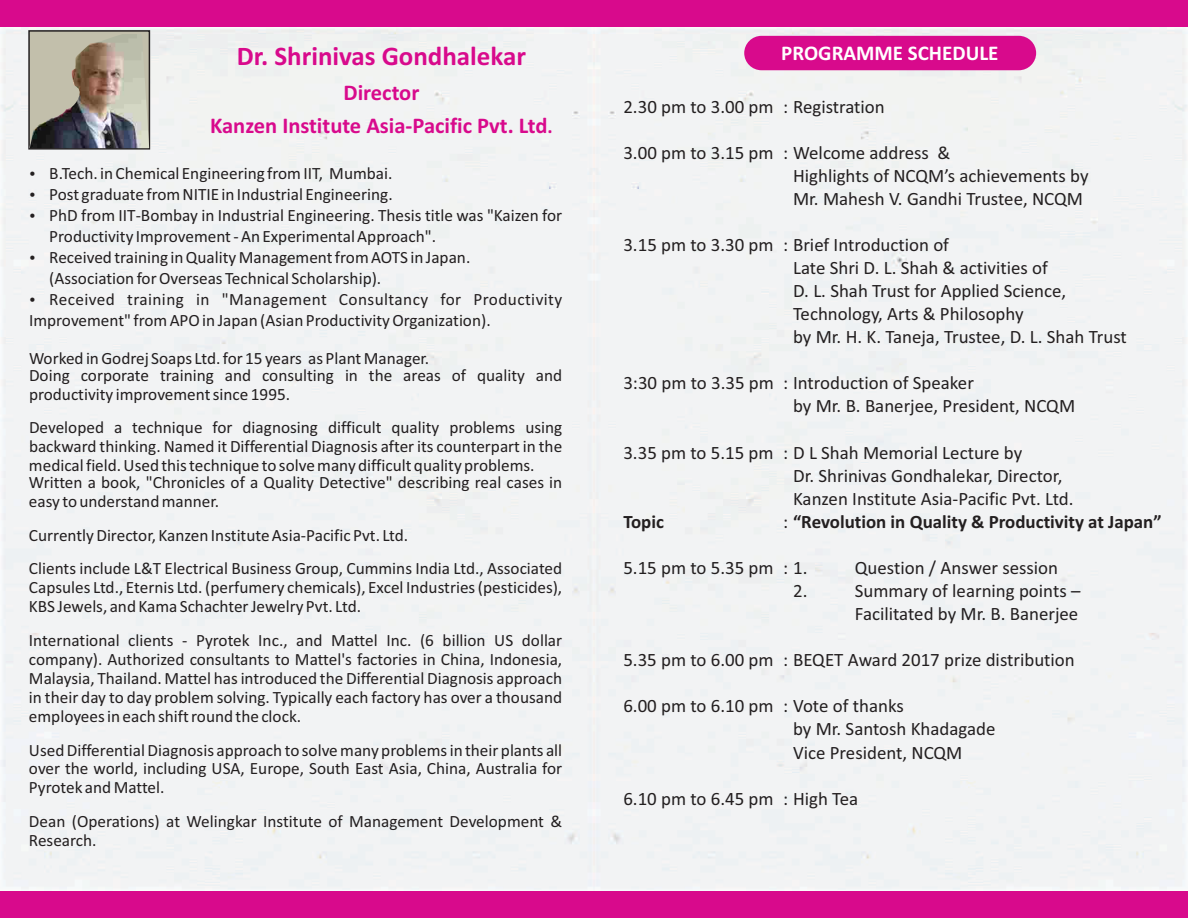
<style>
.page{position:relative;width:1188px;height:918px;background:#fff}
.page>*{position:absolute;margin:0;border:0;box-sizing:border-box;transform-origin:0 0}
.t1{font:700 27px "Calibri";color:#d80a8c}
.t2{font:700 22.5px/33px "Calibri";color:#d80a8c;text-align:center}
.t3{font:700 21px "Calibri";color:#fff}
.t4{font:18.9px/23.1px "Calibri";color:#231f20}
.t5{font:700 18.9px "Calibri";color:#231f20}
.t6{font:17.25px/18.9px "Calibri";color:#231f20}
.s1{font-size:19.5px}
.s2{font-weight:400}
</style>
<div class="page">
<div style="left:0;top:0;width:594px;height:27px;background:#d80a8c"></div>
<div style="left:0;top:891px;width:594px;height:27px;background:#d80a8c"></div>
<div style="left:0;top:27px;width:1188px;height:863px;background:#f2f3f4"></div>
<div style="left:594px;top:0;width:594px;height:27px;background:#d80a8c"></div>
<div style="left:594px;top:891px;width:594px;height:27px;background:#d80a8c"></div>
<div style="left:744px;top:36px;width:292px;height:34px;background:#d80a8c;border-radius:17px"></div>
<svg style="left:28px;top:29px;width:123px;height:121px"></svg>
<img style="left:29px;top:35px;width:120px;height:113px">
<h1 class="t1" style="left:237px;top:45px;width:291px">Dr. Shrinivas Gondhalekar</h1>
<h2 class="t2" style="left:210px;top:78px;width:344px">Director<br>Kanzen Institute Asia‐Pacific Pvt. Ltd<span class="s1">.</span></h2>
<p class="t6" style="left:29px;top:165px;width:365px">• B.Tech. in Chemical Engineering from IIT, Mumbai.</p>
<p class="t6" style="left:29px;top:186px;width:365px">• Post graduate from NITIE in Industrial Engineering.</p>
<p class="t6" style="left:49px;top:206px;width:515px;line-height:21px;text-indent:-20px">• PhD from IIT‐Bombay in Industrial Engineering. Thesis title was "Kaizen for<br>Productivity Improvement ‐ An Experimental Approach".</p>
<p class="t6" style="left:49px;top:248px;width:423px;line-height:21px;text-indent:-20px">• Received training in Quality Management from AOTS in Japan. (Association for Overseas Technical Scholarship).</p>
<p class="t6" style="left:29px;top:290px;width:535px;line-height:21px">• Received training in "Management Consultancy for Productivity<br>Improvement" from APO in Japan (Asian Productivity Organization).</p>
<p class="t6" style="left:29px;top:351px;width:535px;line-height:16.8px">Worked in Godrej Soaps Ltd. for 15 years as Plant Manager.<br>Doing corporate training and consulting in the areas of quality and</p>
<p class="t6" style="left:29px;top:378px;width:535px;line-height:33.8px">productivity improvement since 1995.<br>Developed a technique for diagnosing difficult quality problems using</p>
<p class="t6" style="left:29px;top:439px;width:535px">backward thinking. Named it Differential Diagnosis after its counterpart in the medical field. Used this technique to solve many difficult quality problems.</p>
<p class="t6" style="left:29px;top:474px;width:535px">Written a book, "Chronicles of a Quality Detective" describing real cases in easy to understand manner.</p>
<p class="t6" style="left:29px;top:520px;width:535px;line-height:33.8px">Currently Director, Kanzen Institute Asia‐Pacific Pvt. Ltd.<br>Clients include L&amp;T Electrical Business Group, Cummins India Ltd., Associated</p>
<p class="t6" style="left:29px;top:580px;width:535px">Capsules Ltd., Eternis Ltd. (perfumery chemicals), Excel Industries (pesticides),<br>KBS Jewels, and Kama Schachter Jewelry Pvt. Ltd.</p>
<p class="t6" style="left:29px;top:632px;width:535px;text-align:justify">International clients ‐ Pyrotek Inc., and Mattel Inc. (6 billion US dollar company). Authorized consultants to Mattel's factories in China, Indonesia, Malaysia, Thailand. Mattel has introduced the Differential Diagnosis approach in their day to day problem solving. Typically each factory has over a thousand employees in each shift round the clock.</p>
<p class="t6" style="left:29px;top:742px;width:535px;text-align:justify">Used Differential Diagnosis approach to solve many problems in their plants all over the world, including USA, Europe, South East Asia, China, Australia for Pyrotek and Mattel.</p>
<p class="t6" style="left:29px;top:813px;width:535px">Dean (Operations) at Welingkar Institute of Management Development &amp;<br>Research.</p>
<p class="t3" style="left:781px;top:44px;width:219px">PROGRAMME SCHEDULE</p>
<p class="t4" style="left:623px;top:96px;width:263px">2.30 pm to 3.00 pm : Registration</p>
<p class="t4" style="left:793px;top:142px;width:297px;text-indent:-170px">3.00 pm to 3.15 pm : Welcome address &amp;<br>Highlights of NCQM’s achievements by<br>Mr. Mahesh V. Gandhi Trustee, NCQM</p>
<p class="t4" style="left:793px;top:235px;width:335px;text-indent:-170px">3.15 pm to 3.30 pm : Brief Introduction of<br>Late Shri D. L. Shah &amp; activities of<br>D. L. Shah Trust for Applied Science, Technology, Arts &amp; Philosophy<br>by Mr. H. K. Taneja, Trustee, D. L. Shah Trust</p>
<p class="t4" style="left:793px;top:373px;width:284px;text-indent:-170px">3:30 pm to 3.35 pm : Introduction of Speaker<br>by Mr. B. Banerjee, President, NCQM</p>
<p class="t4" style="left:793px;top:442px;width:282px;text-indent:-170px">3.35 pm to 5.15 pm : D L Shah Memorial Lecture by<br>Dr. Shrinivas Gondhalekar, Director,<br>Kanzen Institute Asia‐Pacific Pvt. Ltd.</p>
<p class="t5" style="left:623px;top:514px;width:42px">Topic</p>
<p class="t5" style="left:783px;top:514px;width:380px"><span class="s2">:</span> “Revolution in Quality &amp; Productivity at Japan”</p>
<p class="t4" style="left:623px;top:558px;width:186px">5.15 pm to 5.35 pm : 1.</p>
<p class="t4" style="left:855px;top:558px;width:205px">Question / Answer session</p>
<p class="t4" style="left:793px;top:581px;width:16px">2.</p>
<p class="t4" style="left:855px;top:581px;width:227px">Summary of learning points –<br>Facilitated by Mr. B. Banerjee</p>
<p class="t4" style="left:623px;top:650px;width:453px">5.35 pm to 6.00 pm : BEQET Award 2017 prize distribution</p>
<p class="t4" style="left:793px;top:696px;width:204px;text-indent:-170px">6.00 pm to 6.10 pm : Vote of thanks<br>by Mr. Santosh Khadagade<br>Vice President, NCQM</p>
<p class="t4" style="left:623px;top:788px;width:236px">6.10 pm to 6.45 pm : High Tea</p>
</div>
